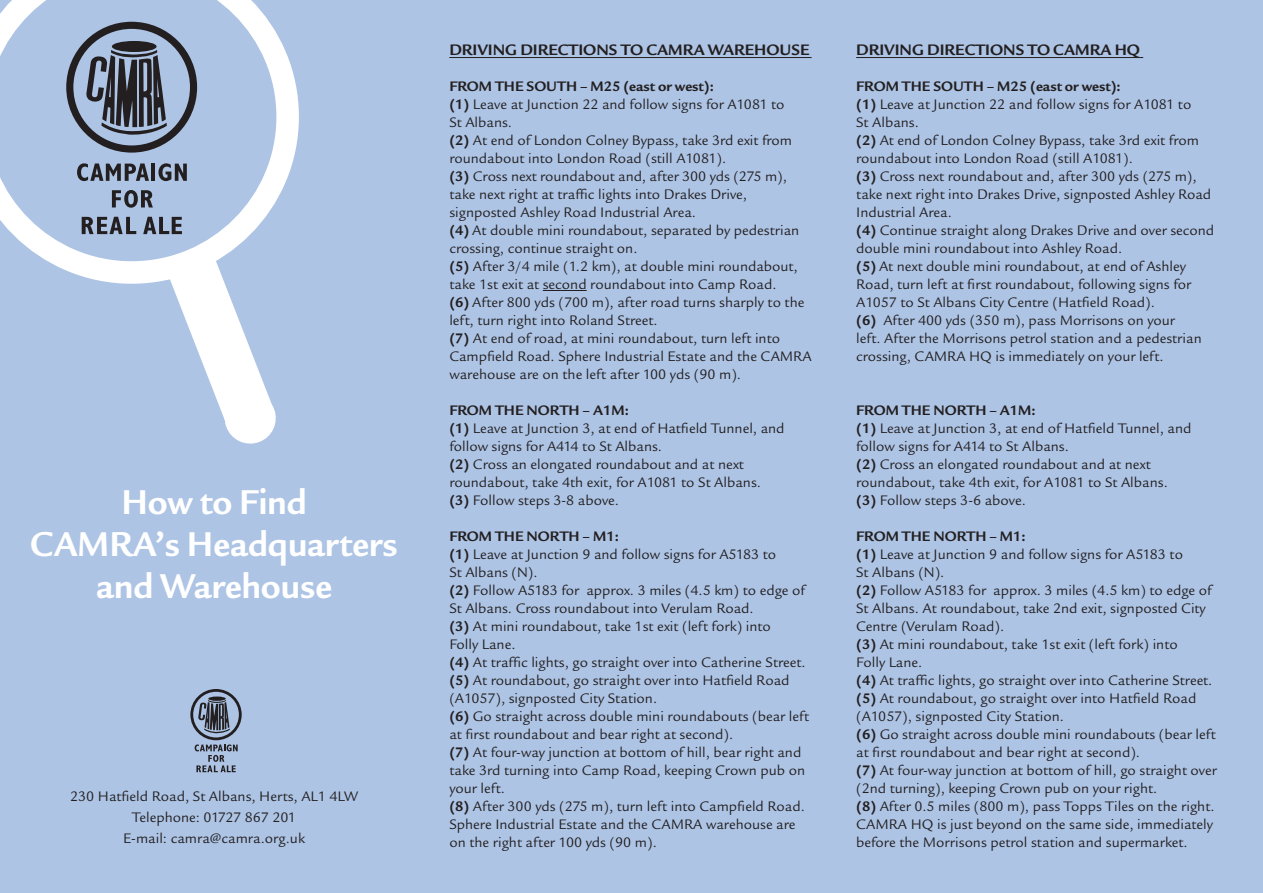
<style>
.page{position:relative;width:1263px;height:893px;background:#adc4e5}
.page>*{position:absolute;margin:0;border:0;box-sizing:border-box;transform-origin:0 0}
.t1{font:700 37.5px/42.3px "Legacy San ITC";color:#fff;text-align:center;scale:.96 1}
.t2{font:700 16.5px "Legacy San ITC";color:#231f20}
.t3{font:15px/18px "Legacy San ITC";color:#231f20}
.s1{font-weight:700}
</style>
<div class="page">
<hr style="left:449px;top:57px;width:363px;height:1px;background:#231f20">
<hr style="left:543px;top:290px;width:44px;height:1px;background:#231f20">
<hr style="left:856px;top:57px;width:287px;height:1px;background:#231f20">
<svg style="left:190px;top:689px;width:52px;height:83px"></svg>
<svg style="left:172px;top:284px;width:94px;height:129px"></svg>
<svg style="left:222px;top:390px;width:54px;height:54px"></svg>
<svg style="left:0;top:0;width:299px;height:284px"></svg>
<svg style="left:77px;top:163px;width:72px;height:18px"></svg>
<hr style="left:151px;top:164px;width:4px;height:17px;background:#231f20">
<svg style="left:158px;top:163px;width:29px;height:18px"></svg>
<svg style="left:112px;top:190px;width:41px;height:18px"></svg>
<svg style="left:82px;top:217px;width:54px;height:17px"></svg>
<svg style="left:143px;top:217px;width:39px;height:17px"></svg>
<svg style="left:66px;top:22px;width:131px;height:131px"></svg>
<h1 class="t1" style="left:30px;top:481px;width:385px">How to Find<br>CAMRA’s Headquarters and Warehouse</h1>
<p class="t3" style="left:70px;top:786px;width:289px;line-height:21px;text-align:center">230 Hatfield Road, St Albans, Herts, AL1 4LW<br>Telephone: 01727 867 201<br>E-mail: camra@camra.org.uk</p>
<p class="t2" style="left:449px;top:40px;width:362px">DRIVING DIRECTIONS TO CAMRA WAREHOUSE</p>
<p class="t3" style="left:449px;top:77px;width:364px"><span class="s1">FROM THE SOUTH – M25 (east or west):<br>(1)</span> Leave at Junction 22 and follow signs for A1081 to<br>St Albans.<br><span class="s1">(2)</span> At end of London Colney Bypass, take 3rd exit from roundabout into London Road (still A1081).<br><span class="s1">(3)</span> Cross next roundabout and, after 300 yds (275 m), take next right at traffic lights into Drakes Drive, signposted Ashley Road Industrial Area.<br><span class="s1">(4)</span> At double mini roundabout, separated by pedestrian crossing, continue straight on.<br><span class="s1">(5)</span> After 3/4 mile (1.2 km), at double mini roundabout, take 1st exit at second roundabout into Camp Road.<br><span class="s1">(6)</span> After 800 yds (700 m), after road turns sharply to the left, turn right into Roland Street.<br><span class="s1">(7)</span> At end of road, at mini roundabout, turn left into Campfield Road. Sphere Industrial Estate and the CAMRA warehouse are on the left after 100 yds (90 m).</p>
<p class="t3" style="left:449px;top:401px;width:337px"><span class="s1">FROM THE NORTH – A1M:<br>(1)</span> Leave at Junction 3, at end of Hatfield Tunnel, and follow signs for A414 to St Albans.<br><span class="s1">(2)</span> Cross an elongated roundabout and at next roundabout, take 4th exit, for A1081 to St Albans. <span class="s1">(3)</span> Follow steps 3-8 above.</p>
<p class="t3" style="left:449px;top:527px;width:361px"><span class="s1">FROM THE NORTH – M1:<br>(1)</span> Leave at Junction 9 and follow signs for A5183 to<br>St Albans (N).<br><span class="s1">(2)</span> Follow A5183 for approx. 3 miles (4.5 km) to edge of St Albans. Cross roundabout into Verulam Road.<br><span class="s1">(3)</span> At mini roundabout, take 1st exit (left fork) into<br>Folly Lane.<br><span class="s1">(4)</span> At traffic lights, go straight over into Catherine Street. <span class="s1">(5)</span> At roundabout, go straight over into Hatfield Road (A1057), signposted City Station.<br><span class="s1">(6)</span> Go straight across double mini roundabouts (bear left at first roundabout and bear right at second).<br><span class="s1">(7)</span> At four-way junction at bottom of hill, bear right and take 3rd turning into Camp Road, keeping Crown pub on your left.<br><span class="s1">(8)</span> After 300 yds (275 m), turn left into Campfield Road.<br>Sphere Industrial Estate and the CAMRA warehouse are on the right after 100 yds (90 m).</p>
<p class="t2" style="left:856px;top:40px;width:285px">DRIVING DIRECTIONS TO CAMRA HQ</p>
<p class="t3" style="left:856px;top:77px;width:360px"><span class="s1">FROM THE SOUTH – M25 (east or west):<br>(1)</span> Leave at Junction 22 and follow signs for A1081 to<br>St Albans.<br><span class="s1">(2)</span> At end of London Colney Bypass, take 3rd exit from roundabout into London Road (still A1081).<br><span class="s1">(3)</span> Cross next roundabout and, after 300 yds (275 m), take next right into Drakes Drive, signposted Ashley Road Industrial Area.<br><span class="s1">(4)</span> Continue straight along Drakes Drive and over second double mini roundabout into Ashley Road.<br><span class="s1">(5)</span> At next double mini roundabout, at end of Ashley Road, turn left at first roundabout, following signs for A1057 to St Albans City Centre (Hatfield Road).<br><span class="s1">(6)</span> After 400 yds (350 m), pass Morrisons on your<br>left. After the Morrisons petrol station and a pedestrian crossing, CAMRA HQ is immediately on your left.</p>
<p class="t3" style="left:856px;top:401px;width:337px"><span class="s1">FROM THE NORTH – A1M:<br>(1)</span> Leave at Junction 3, at end of Hatfield Tunnel, and follow signs for A414 to St Albans.<br><span class="s1">(2)</span> Cross an elongated roundabout and at next roundabout, take 4th exit, for A1081 to St Albans. <span class="s1">(3)</span> Follow steps 3-6 above.</p>
<p class="t3" style="left:856px;top:527px;width:362px"><span class="s1">FROM THE NORTH – M1:<br>(1)</span> Leave at Junction 9 and follow signs for A5183 to<br>St Albans (N).<br><span class="s1">(2)</span> Follow A5183 for approx. 3 miles (4.5 km) to edge of St Albans. At roundabout, take 2nd exit, signposted City Centre (Verulam Road).<br><span class="s1">(3)</span> At mini roundabout, take 1st exit (left fork) into<br>Folly Lane.<br><span class="s1">(4)</span> At traffic lights, go straight over into Catherine Street. <span class="s1">(5)</span> At roundabout, go straight over into Hatfield Road (A1057), signposted City Station.<br><span class="s1">(6)</span> Go straight across double mini roundabouts (bear left at first roundabout and bear right at second).<br><span class="s1">(7)</span> At four-way junction at bottom of hill, go straight over (2nd turning), keeping Crown pub on your right.<br><span class="s1">(8)</span> After 0.5 miles (800 m), pass Topps Tiles on the right.<br>CAMRA HQ is just beyond on the same side, immediately before the Morrisons petrol station and supermarket.</p>
</div>
